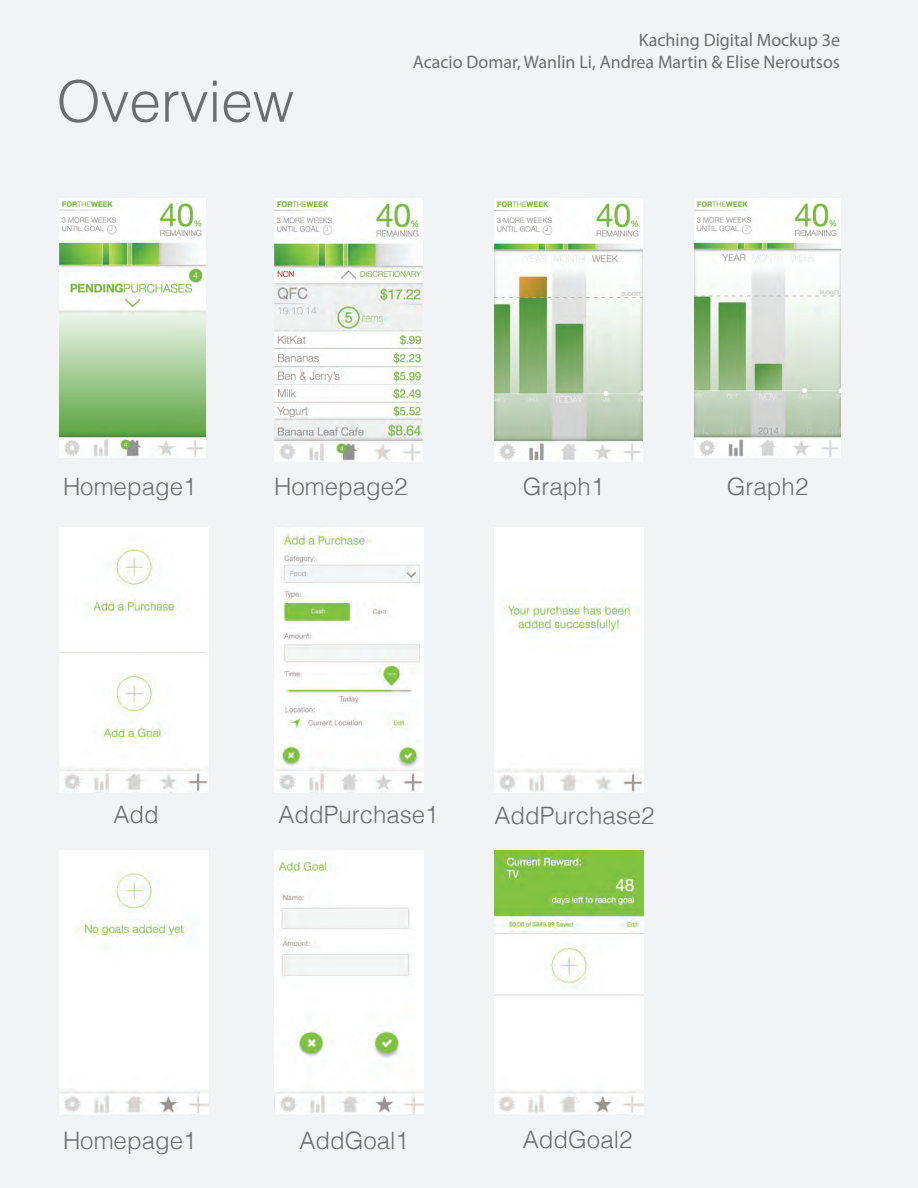
<style>
.page{position:relative;width:918px;height:1188px;background:#f2f3f4}
.page>*{position:absolute;margin:0;border:0;box-sizing:border-box;transform-origin:0 0}
.t1{font:300 57px "Helvetica";color:#6c6d70}
.t2{font:300 24px "Helvetica";color:#6c6d70}
.t3{font:18px/21.6px "Myriad Pro";color:#6c6d70;text-align:right}
</style>
<div class="page">
<img style="left:60px;top:199px;width:145px;height:259px">
<img style="left:274px;top:199px;width:148px;height:263px">
<img style="left:494px;top:199px;width:148px;height:262px">
<img style="left:694px;top:199px;width:146px;height:259px">
<img style="left:274px;top:528px;width:149px;height:264px">
<img style="left:494px;top:528px;width:150px;height:264px">
<img style="left:494px;top:850px;width:150px;height:265px">
<img style="left:274px;top:850px;width:149px;height:265px">
<img style="left:60px;top:850px;width:149px;height:265px">
<img style="left:60px;top:528px;width:149px;height:264px">
<h1 class="t1" style="left:56px;top:53px;width:239px">Overview</h1>
<p class="t3" style="left:413px;top:29px;width:429px">Kaching Digital Mockup 3e<br>Acacio Domar, Wanlin Li, Andrea Martin &amp; Elise Neroutsos</p>
<p class="t2" style="left:63px;top:466px;width:135px">Homepage1</p>
<p class="t2" style="left:274px;top:466px;width:135px">Homepage2</p>
<p class="t2" style="left:523px;top:466px;width:83px">Graph1</p>
<p class="t2" style="left:727px;top:466px;width:83px">Graph2</p>
<p class="t2" style="left:114px;top:795px;width:47px">Add</p>
<p class="t2" style="left:278px;top:795px;width:162px">AddPurchase1</p>
<p class="t2" style="left:494px;top:795px;width:162px">AddPurchase2</p>
<p class="t2" style="left:63px;top:1120px;width:135px">Homepage1</p>
<p class="t2" style="left:300px;top:1120px;width:111px">AddGoal1</p>
<p class="t2" style="left:523px;top:1119px;width:111px">AddGoal2</p>
</div>
